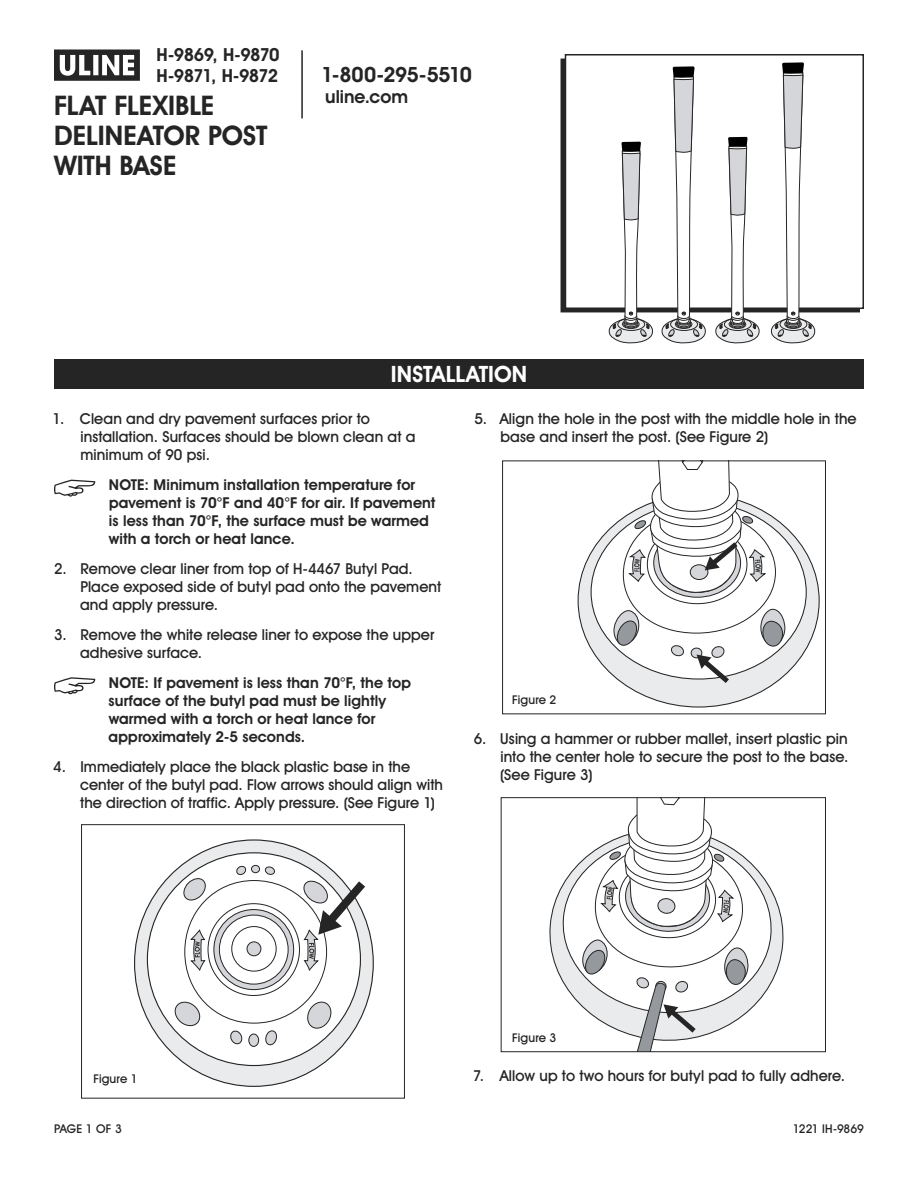
<style>
.page{position:relative;width:918px;height:1188px;background:#fff}
.page>*{position:absolute;margin:0;border:0;box-sizing:border-box;transform-origin:0 0}
.t1{font:700 27px/30px "Uline Two Knine";color:#252525}
.t2{font:700 22.5px "Uline Two Knine";letter-spacing:.005em;color:#fff}
.t3{font:700 21px "Uline Two Knine";letter-spacing:-.02em;color:#252525}
.t4{font:700 18px/21px "Uline Two Knine";letter-spacing:-.035em;color:#252525}
.t5{font:700 18px "Uline Two Knine";color:#252525}
.t6{font:15px/18px "Uline Two Knine";letter-spacing:.005em;color:#252525}
.t7{font:700 15px/18px "Uline Two Knine";letter-spacing:.005em;color:#252525}
.t8{font:12px "Uline Two Knine";color:#252525}
</style>
<div class="page">
<hr style="left:301px;top:50px;width:2px;height:68px;background:#252525">
<svg style="left:54px;top:50px;width:86px;height:31px"></svg>
<div style="left:54px;top:359px;width:810px;height:30px;background:#252525"></div>
<svg style="left:54px;top:480px;width:41px;height:17px"></svg>
<svg style="left:54px;top:677px;width:41px;height:17px"></svg>
<svg style="left:549px;top:861px;width:235px;height:150px"></svg>
<svg style="left:574px;top:799px;width:175px;height:251px"></svg>
<div style="left:501px;top:797px;width:325px;height:255px;border:1px solid #252525"></div>
<svg style="left:577px;top:512px;width:242px;height:196px"></svg>
<svg style="left:605px;top:608px;width:37px;height:39px"></svg>
<div style="left:691px;top:648px;width:11px;height:10px;background:#d4d6d9;border-radius:50%"></div>
<div style="left:691px;top:648px;width:11px;height:10px;border:1px solid #252525;border-radius:50%"></div>
<svg style="left:671px;top:645px;width:13px;height:11px"></svg>
<svg style="left:759px;top:608px;width:26px;height:40px"></svg>
<svg style="left:629px;top:462px;width:137px;height:136px"></svg>
<svg style="left:697px;top:645px;width:32px;height:38px"></svg>
<div style="left:502px;top:460px;width:324px;height:254px;border:1px solid #252525"></div>
<svg style="left:134px;top:839px;width:240px;height:248px"></svg>
<svg style="left:213px;top:909px;width:81px;height:81px"></svg>
<svg style="left:182px;top:877px;width:25px;height:24px"></svg>
<svg style="left:173px;top:1000px;width:28px;height:27px"></svg>
<svg style="left:306px;top:1000px;width:26px;height:30px"></svg>
<svg style="left:236px;top:865px;width:10px;height:11px"></svg>
<div style="left:251px;top:865px;width:9px;height:8px;background:#d4d6d9;border-radius:50%"></div>
<div style="left:251px;top:865px;width:9px;height:8px;border:1px solid #252525;border-radius:50%"></div>
<svg style="left:265px;top:866px;width:10px;height:9px"></svg>
<svg style="left:265px;top:1029px;width:13px;height:17px"></svg>
<div style="left:249px;top:1034px;width:10px;height:12px;background:#d4d6d9;border-radius:50%"></div>
<div style="left:249px;top:1034px;width:10px;height:13px;border:1px solid #252525;border-radius:50%"></div>
<svg style="left:230px;top:1030px;width:12px;height:15px"></svg>
<div style="left:247px;top:942px;width:14px;height:14px;background:#d4d6d9;border-radius:50%"></div>
<div style="left:247px;top:942px;width:14px;height:14px;border:1px solid #252525;border-radius:50%"></div>
<svg style="left:302px;top:879px;width:63px;height:92px"></svg>
<svg style="left:191px;top:930px;width:14px;height:41px"></svg>
<div style="left:81px;top:824px;width:324px;height:275px;border:1px solid #252525"></div>
<div style="left:565px;top:54px;width:299px;height:255px;border:2px solid #252525"></div>
<svg style="left:609px;top:142px;width:44px;height:202px"></svg>
<svg style="left:715px;top:137px;width:44px;height:207px"></svg>
<svg style="left:662px;top:66px;width:43px;height:278px"></svg>
<svg style="left:771px;top:62px;width:44px;height:282px"></svg>
<p class="t4" style="left:157px;top:44px;width:125px">H-9869, H-9870<br>H-9871, H-9872</p>
<h1 class="t1" style="left:54px;top:90px;width:215px">FLAT FLEXIBLE<br>DELINEATOR POST<br>WITH BASE</h1>
<h3 class="t3" style="left:321px;top:62px;width:152px">1-800-295-5510</h3>
<p class="t5" style="left:325px;top:86px;width:84px">uline.com</p>
<h2 class="t2" style="left:391px;top:361px;width:138px">INSTALLATION</h2>
<p class="t6" style="left:80px;top:410px;width:336px;text-indent:-28px">1. Clean and dry pavement surfaces prior to installation. Surfaces should be blown clean at a minimum of 90 psi.</p>
<p class="t7" style="left:109px;top:476px;width:328px">NOTE: Minimum installation temperature for pavement is 70°F and 40°F for air. If pavement is less than 70°F, the surface must be warmed with a torch or heat lance.</p>
<p class="t6" style="left:80px;top:560px;width:363px;text-indent:-26px">2. Remove clear liner from top of H-4467 Butyl Pad.<br>Place exposed side of butyl pad onto the pavement and apply pressure.</p>
<p class="t6" style="left:80px;top:626px;width:356px;text-indent:-26px">3. Remove the white release liner to expose the upper adhesive surface.</p>
<p class="t7" style="left:109px;top:674px;width:304px">NOTE: If pavement is less than 70°F, the top surface of the butyl pad must be lightly warmed with a torch or heat lance for approximately 2-5 seconds.</p>
<p class="t6" style="left:80px;top:757px;width:364px;text-indent:-27px">4. Immediately place the black plastic base in the center of the butyl pad. Flow arrows should align with the direction of traffic. Apply pressure. (See Figure 1)</p>
<p class="t6" style="left:501px;top:410px;width:358px;text-indent:-26px">5. Align the hole in the post with the middle hole in the base and insert the post. (See Figure 2)</p>
<p class="t8" style="left:512px;top:692px;width:46px">Figure 2</p>
<p class="t6" style="left:500px;top:729px;width:350px;text-align:justify;text-indent:-26px">6. Using a hammer or rubber mallet, insert plastic pin into the center hole to secure the post to the base. (See Figure 3)</p>
<p class="t8" style="left:512px;top:1030px;width:46px">Figure 3</p>
<p class="t8" style="left:93px;top:1072px;width:46px">Figure 1</p>
<p class="t6" style="left:473px;top:1067px;width:374px">7. Allow up to two hours for butyl pad to fully adhere.</p>
<p class="t8" style="left:54px;top:1122px;width:69px">PAGE 1 OF 3</p>
<p class="t8" style="left:793px;top:1122px;width:73px">1221 IH-9869</p>
</div>
